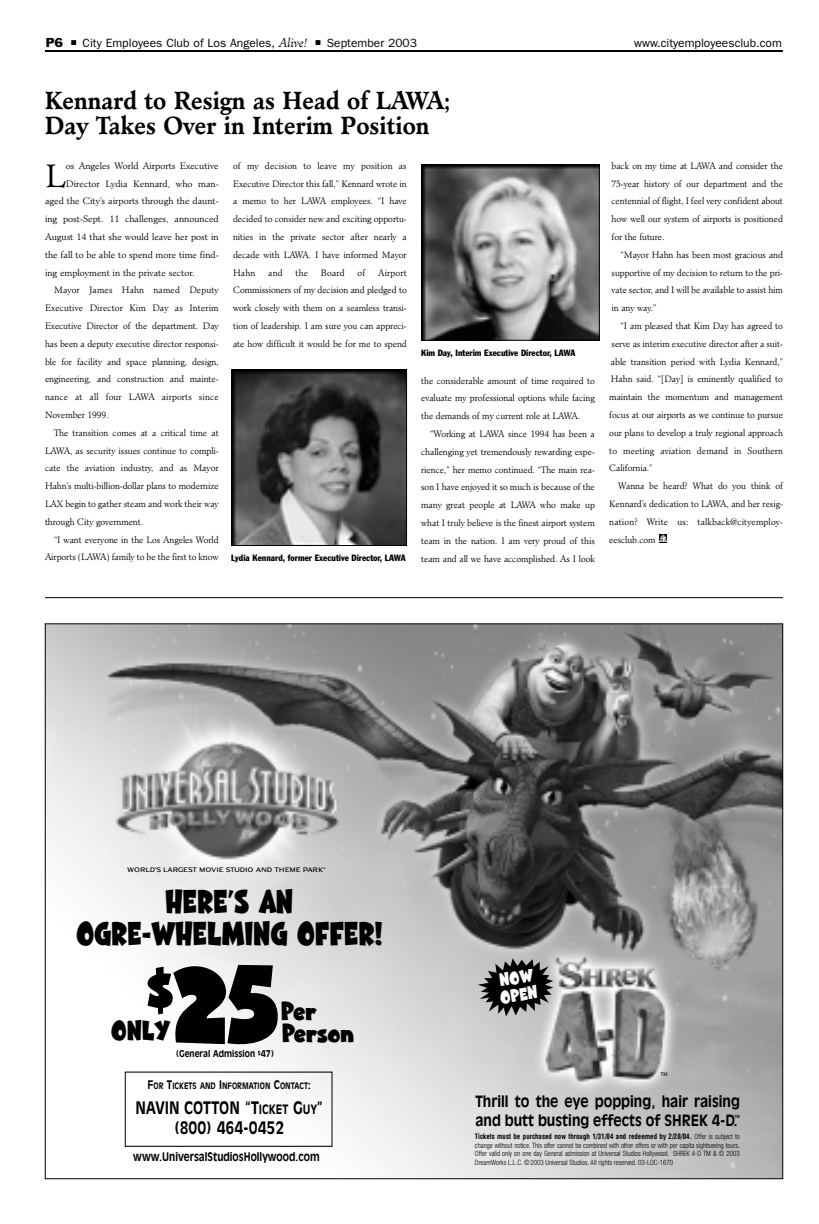
<style>
.page{position:relative;width:819px;height:1224px;background:#fff}
.page>*{position:absolute;margin:0;border:0;box-sizing:border-box;transform-origin:0 0}
.t1{font:105.9px "Fido";color:#000;scale:.94 1}
.t2{font:31.9px/31.9px "Fido";color:#000;text-align:center;scale:.89 1}
.t3{font:300 31.3px "Minister";color:#000}
.t4{font:26.6px "Fido";color:#000;scale:.94 1}
.t5{font:25.5px/21.9px "Fido";color:#000;scale:.94 1}
.t6{font:700 24px/25px "Minister";color:#000;scale:.9 1}
.t7{font:17.3px/17.3px "Fido";color:#fff;scale:.94 1}
.t8{font:700 17px/20.2px "Incised 901 BT";color:#000;text-align:center;scale:.85 1}
.t9{font:700 15.4px/19.2px "Incised 901 BT";color:#000;scale:.89 1}
.t10{font:12px "Franklin Gothic";color:#000}
.t11{font:700 11.7px "Incised 901 BT";color:#000;scale:.85 1}
.t12{font:700 9.2px "Incised 901 BT";color:#000;scale:.89 1}
.t13{font:300 9px/17.8px "Minister";letter-spacing:-.005em;color:#000;text-align:justify;scale:.95 1}
.t14{font:300 9px "Minister";letter-spacing:-.005em;color:#000}
.t15{font:300 9px "Minister";letter-spacing:.015em;color:#000;scale:.95 1}
.t16{font:condensed 9px "Franklin Gothic";color:#000}
.t17{font:700 8.8px "Incised 901 BT";color:#000;scale:.85 1}
.t18{font:300 condensed 7.3px/8.5px "Helvetica Neue";color:#000;text-align:justify;scale:.94 1}
.t19{font:6.8px "Universal Tertiary";letter-spacing:-.025em;color:#000;scale:.94 1}
.t20{font:5.2px "Arial MS";color:#000;scale:.94 1}
.t21{font:4.2px "Incised 901 BT";color:#000;scale:.94 1}
.t22{font:2.1px "Universal Tertiary";color:#000;scale:.94 1}
.s1{font-style:inherit}
.s2{font-family:"Minister";font-weight:300;font-style:italic}
.s3{font-size:11.7px}
.s4{font-size:12.8px}
.s5{font-family:"Helvetica";font-weight:700}
</style>
<div class="page">
<img style="left:47px;top:626px;width:734px;height:551px">
<svg style="left:478px;top:958px;width:75px;height:59px;background:#535353"></svg>
<div style="left:125px;top:1072px;width:208px;height:75px;border:1px solid #000"></div>
<svg style="left:659px;top:534px;width:8px;height:9px"></svg>
<hr style="left:45px;top:50px;width:738px;height:2px;background:#000">
<img style="left:423px;top:166px;width:175px;height:173px">
<div style="left:421px;top:164px;width:179px;height:177px;border:1px solid #000"></div>
<img style="left:233px;top:372px;width:172px;height:172px">
<div style="left:231px;top:370px;width:176px;height:176px;border:1px solid #000"></div>
<hr style="left:45px;top:597px;width:738px;height:1px;background:#000">
<p class="t10" style="left:46px;top:38px;width:373px"><span class="s1">P6</span> ■ City Employees Club of Los Angeles, <span class="s2">Alive!</span> ■ September 2003</p>
<p class="t10" style="left:634px;top:38px;width:149px">www.cityemployeesclub.com</p>
<p class="t6" style="left:45px;top:90px;width:452px">Kennard to Resign as Head of LAWA;<br>Day Takes Over in Interim Position</p>
<p class="t3" style="left:45px;top:162px;width:22px">L</p>
<p class="t14" style="left:66px;top:162px;width:154px">os Angeles World Airports Executive</p>
<p class="t14" style="left:66px;top:179px;width:154px">Director Lydia Kennard, who man-</p>
<p class="t14" style="left:45px;top:197px;width:175px">aged the City’s airports through the daunt-</p>
<p class="t14" style="left:45px;top:215px;width:175px">ing post-Sept. 11 challenges, announced</p>
<p class="t14" style="left:45px;top:233px;width:175px">August 14 that she would leave her post in</p>
<p class="t14" style="left:45px;top:251px;width:175px">the fall to be able to spend more time find-</p>
<p class="t14" style="left:45px;top:268px;width:151px">ing employment in the private sector.</p>
<p class="t15" style="left:54px;top:286px;width:175px">Mayor James Hahn named Deputy</p>
<p class="t15" style="left:45px;top:304px;width:184px">Executive Director Kim Day as Interim</p>
<p class="t13" style="left:45px;top:318px;width:184px">Executive Director of the department. Day</p>
<p class="t13" style="left:45px;top:335px;width:184px">has been a deputy executive director responsi-</p>
<p class="t13" style="left:45px;top:353px;width:184px">ble for facility and space planning, design,</p>
<p class="t13" style="left:45px;top:371px;width:184px">engineering, and construction and mainte-</p>
<p class="t15" style="left:45px;top:393px;width:184px">nance at all four LAWA airports since</p>
<p class="t13" style="left:45px;top:407px;width:69px">November 1999.</p>
<p class="t13" style="left:54px;top:424px;width:175px">The transition comes at a critical time at</p>
<p class="t13" style="left:45px;top:442px;width:184px">LAWA, as security issues continue to compli-</p>
<p class="t13" style="left:45px;top:460px;width:184px">cate the aviation industry, and as Mayor</p>
<p class="t13" style="left:45px;top:478px;width:184px">Hahn’s multi-billion-dollar plans to modernize</p>
<p class="t13" style="left:45px;top:496px;width:184px">LAX begin to gather steam and work their way</p>
<p class="t13" style="left:45px;top:513px;width:105px">through City government.</p>
<p class="t13" style="left:54px;top:531px;width:175px">“I want everyone in the Los Angeles World</p>
<p class="t13" style="left:45px;top:549px;width:184px">Airports (LAWA) family to be the first to know</p>
<p class="t13" style="left:233px;top:157px;width:184px">of my decision to leave my position as Executive Director this fall,” Kennard wrote in a memo to her LAWA employees. “I have decided to consider new and exciting opportu&shy;nities in the private sector after nearly a decade with LAWA. I have informed Mayor Hahn</p>
<p class="t13" style="left:268px;top:264px;width:17px">and</p>
<p class="t13" style="left:296px;top:264px;width:15px">the</p>
<p class="t13" style="left:321px;top:264px;width:26px">Board</p>
<p class="t13" style="left:358px;top:264px;width:10px">of</p>
<p class="t13" style="left:233px;top:264px;width:184px;text-indent:145px">Airport Commissioners of my decision and pledged to work closely with them on a seamless transi&shy;tion of leadership. I am sure you can appreci&shy;ate how difficult it would be for me to spend</p>
<p class="t16" style="left:231px;top:555px;width:176px">Lydia Kennard, former Executive Director, LAWA</p>
<p class="t16" style="left:421px;top:350px;width:156px">Kim Day, Interim Executive Director, LAWA</p>
<p class="t13" style="left:421px;top:372px;width:184px">the considerable amount of time required to</p>
<p class="t13" style="left:421px;top:390px;width:184px">evaluate my professional options while facing</p>
<p class="t13" style="left:421px;top:408px;width:169px">the demands of my current role at LAWA.</p>
<p class="t13" style="left:430px;top:426px;width:175px">“Working at LAWA since 1994 has been a</p>
<p class="t13" style="left:421px;top:443px;width:184px">challenging yet tremendously rewarding expe-</p>
<p class="t13" style="left:421px;top:461px;width:184px">rience,” her memo continued. “The main rea-</p>
<p class="t13" style="left:421px;top:479px;width:184px">son I have enjoyed it so much is because of the</p>
<p class="t13" style="left:421px;top:497px;width:184px">many great people at LAWA who make up</p>
<p class="t13" style="left:421px;top:515px;width:184px">what I truly believe is the finest airport system</p>
<p class="t13" style="left:421px;top:532px;width:184px">team in the nation. I am very proud of this</p>
<p class="t13" style="left:421px;top:550px;width:184px">team and all we have accomplished. As I look</p>
<p class="t13" style="left:612px;top:157px;width:182px">back on my time at LAWA and consider the</p>
<p class="t13" style="left:612px;top:175px;width:182px">75-year history of our department and the</p>
<p class="t13" style="left:612px;top:193px;width:182px">centennial of flight, I feel very confident about</p>
<p class="t13" style="left:612px;top:211px;width:182px">how well our system of airports is positioned</p>
<p class="t13" style="left:612px;top:229px;width:57px">for the future.</p>
<p class="t13" style="left:621px;top:246px;width:172px">“Mayor Hahn has been most gracious and</p>
<p class="t13" style="left:612px;top:264px;width:182px">supportive of my decision to return to the pri-</p>
<p class="t13" style="left:612px;top:282px;width:182px">vate sector, and I will be available to assist him</p>
<p class="t13" style="left:612px;top:300px;width:49px">in any way.”</p>
<p class="t13" style="left:621px;top:318px;width:172px">“I am pleased that Kim Day has agreed to</p>
<p class="t13" style="left:612px;top:335px;width:182px">serve as interim executive director after a suit-</p>
<p class="t13" style="left:611px;top:353px;width:183px">able transition period with Lydia Kennard,”</p>
<p class="t13" style="left:611px;top:371px;width:183px">Hahn said. “[Day] is eminently qualified to</p>
<p class="t13" style="left:609px;top:389px;width:184px">maintain the momentum and management</p>
<p class="t13" style="left:609px;top:407px;width:184px">focus at our airports as we continue to pursue</p>
<p class="t13" style="left:609px;top:424px;width:184px">our plans to develop a truly regional approach</p>
<p class="t13" style="left:609px;top:442px;width:184px">to meeting aviation demand in Southern</p>
<p class="t13" style="left:609px;top:460px;width:47px">California.”</p>
<p class="t13" style="left:618px;top:478px;width:175px">Wanna be heard? What do you think of</p>
<p class="t13" style="left:609px;top:496px;width:184px">Kennard’s dedication to LAWA, and her resig-</p>
<p class="t15" style="left:609px;top:518px;width:184px">nation? Write us: talkback@cityemploy-</p>
<p class="t13" style="left:609px;top:531px;width:50px">eesclub.com</p>
<p class="t19" style="left:127px;top:867px;width:210px">WORLD’S LARGEST MOVIE STUDIO AND THEME PARK</p>
<p class="t22" style="left:323px;top:867px;width:5px">SM</p>
<p class="t2" style="left:76px;top:889px;width:345px">HERE’S AN<br>OGRE-WHELMING OFFER!</p>
<p class="t1" style="left:147px;top:964px;width:142px"><sup>$</sup>25</p>
<p class="t5" style="left:281px;top:1004px;width:79px">Per<br>Person</p>
<p class="t4" style="left:111px;top:1020px;width:64px">ONLY</p>
<p class="t12" style="left:176px;top:1050px;width:112px">(General Admission <sup>$</sup>47)</p>
<p class="t7" style="left:497px;top:974px;width:41px;rotate:-8deg">NOW<br>OPEN</p>
<p class="t20" style="left:661px;top:1071px;width:9px">TM</p>
<p class="t17" style="left:148px;top:1083px;width:194px"><span class="s3">F</span>OR <span class="s3">T</span>ICKETS AND <span class="s3">I</span>NFORMATION <span class="s3">C</span>ONTACT<span class="s3">:</span></p>
<p class="t8" style="left:136px;top:1099px;width:222px">NAVIN COTTON “T<span class="s4">ICKET</span> G<span class="s4">UY</span>” (800) 464-0452</p>
<p class="t9" style="left:475px;top:1093px;width:299px">Thrill to the eye popping, hair raising and butt busting effects of SHREK 4-D.</p>
<p class="t21" style="left:735px;top:1114px;width:7px">TM</p>
<p class="t18" style="left:475px;top:1133px;width:283px"><span class="s5">Tickets must be purchased now through 1/31/04 and redeemed by 2/28/04.</span> Offer is subject to change without notice. This offer cannot be combined with other offers or with per capita sightseeing tours.<br>Offer valid only on one day General admission at Universal Studios Hollywood. SHREK 4-D TM &amp; © 2003</p>
<p class="t11" style="left:133px;top:1152px;width:221px">www.UniversalStudiosHollywood.com</p>
<p class="t18" style="left:475px;top:1159px;width:212px">DreamWorks L.L.C. ©2003 Universal Studios. All rights reserved. 03-LOC-1670</p>
</div>
